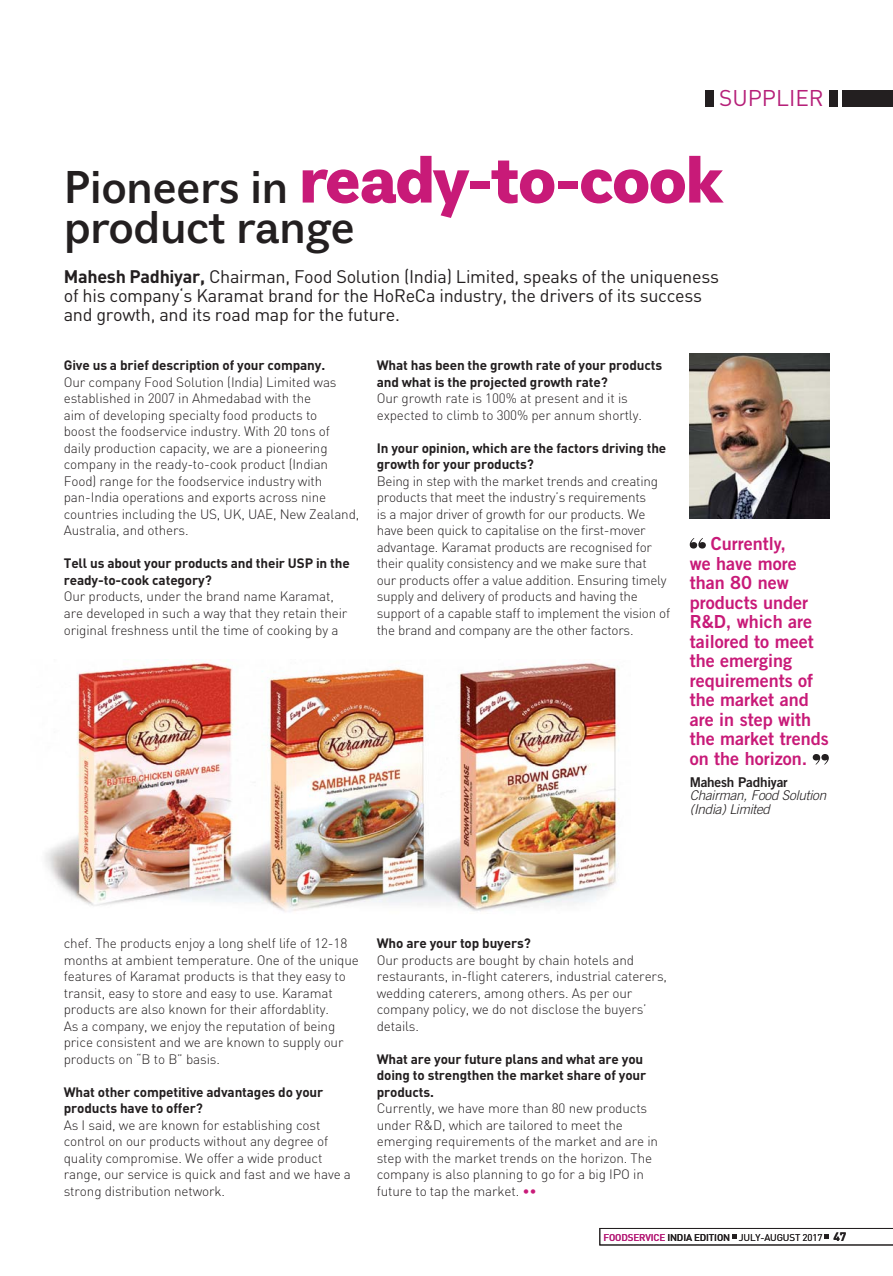
<style>
.page{position:relative;width:893px;height:1276px;background:#fff}
.page>*{position:absolute;margin:0;border:0;box-sizing:border-box;transform-origin:0 0}
.t1{font:800 70.05px "Eau Naturelle Sans";letter-spacing:-.03em;color:#c81a78}
.t2{font:500 48px "Eau Naturelle Sans";letter-spacing:-.015em;color:#231f20}
.t3{font:22.5px "DIN";color:#b62079}
.t4{font:18px/18.8px "DIN";letter-spacing:-.015em;color:#231f20}
.t5{font:18px/19.5px "Trade Gothic Bold Two";color:#c81a78}
.t6{font:300 13.5px/16.5px "DIN";letter-spacing:-.01em;color:#231f20}
.t7{font:700 13.5px/16.5px "DIN";letter-spacing:-.01em;color:#231f20}
.t8{font:italic 300 13.5px/13.5px "Trade Gothic";letter-spacing:-.015em;color:#231f20}
.t9{font:13.5px "Trade Gothic Bold Two";letter-spacing:-.015em;color:#231f20}
.t10{font:9.75px "DIN";letter-spacing:-.015em;color:#231f20}
.s1{font-weight:500;font-size:48px;color:#231f20}
.s2{font-weight:700}
.s3{color:#c81a78}
.s4{font-weight:500;color:#b62079}
.s5{font-weight:500}
.s6{font-weight:700;font-size:12px}
</style>
<div class="page">
<img style="left:45px;top:660px;width:574px;height:252px">
<div style="left:705px;top:90px;width:8px;height:16px;background:#231f20"></div>
<div style="left:829px;top:90px;width:9px;height:16px;background:#231f20"></div>
<div style="left:842px;top:90px;width:51px;height:16px;background:#231f20"></div>
<svg style="left:600px;top:1228px;width:293px;height:17px"></svg>
<svg style="left:690px;top:538px;width:16px;height:10px"></svg>
<svg style="left:813px;top:754px;width:16px;height:10px"></svg>
<img style="left:690px;top:354px;width:139px;height:165px">
<h3 class="t3" style="left:719px;top:90px;width:106px">SUPPLIER</h3>
<h1 class="t1" style="left:64px;top:153px;width:660px"><span class="s1">Pioneers in</span> ready-to-cook</h1>
<h2 class="t2" style="left:64px;top:209px;width:293px">product range</h2>
<h3 class="t4" style="left:64px;top:270px;width:657px"><span class="s2">Mahesh Padhiyar,</span> Chairman, Food Solution (India) Limited, speaks of the uniqueness of his company‘s Karamat brand for the HoReCa industry, the drivers of its success and growth, and its road map for the future.</h3>
<p class="t7" style="left:64px;top:359px;width:263px">Give us a brief description of your company.</p>
<p class="t6" style="left:64px;top:375px;width:297px">Our company Food Solution (India) Limited was established in 2007 in Ahmedabad with the<br>aim of developing specialty food products to<br>boost the foodservice industry. With 20 tons of daily production capacity, we are a pioneering company in the ready-to-cook product (Indian Food) range for the foodservice industry with pan-India operations and exports across nine countries including the US, UK, UAE, New Zealand, Australia, and others.</p>
<p class="t7" style="left:64px;top:557px;width:287px">Tell us about your products and their USP in the ready-to-cook category?</p>
<p class="t6" style="left:64px;top:590px;width:285px">Our products, under the brand name Karamat, are developed in such a way that they retain their original freshness until the time of cooking by a</p>
<p class="t7" style="left:377px;top:359px;width:287px">What has been the growth rate of your products and what is the projected growth rate?</p>
<p class="t6" style="left:377px;top:392px;width:267px">Our growth rate is 100% at present and it is expected to climb to 300% per annum shortly.</p>
<p class="t7" style="left:377px;top:441px;width:291px">In your opinion, which are the factors driving the growth for your products?</p>
<p class="t6" style="left:377px;top:474px;width:295px">Being in step with the market trends and creating products that meet the industry’s requirements<br>is a major driver of growth for our products. We have been quick to capitalise on the first-mover advantage. Karamat products are recognised for their quality consistency and we make sure that<br>our products offer a value addition. Ensuring timely supply and delivery of products and having the support of a capable staff to implement the vision of the brand and company are the other factors.</p>
<h3 class="t5" style="left:690px;top:535px;width:140px;text-indent:21px">Currently,<br>we have more than 80 new products under<br>R&amp;D, which are tailored to meet the emerging requirements of the market and are in step with the market trends on the horizon.</h3>
<p class="t9" style="left:690px;top:777px;width:100px">Mahesh Padhiyar</p>
<p class="t8" style="left:690px;top:790px;width:138px">Chairman, Food Solution (India) Limited</p>
<p class="t6" style="left:64px;top:936px;width:297px">chef. The products enjoy a long shelf life of 12-18 months at ambient temperature. One of the unique features of Karamat products is that they easy to transit, easy to store and easy to use. Karamat products are also known for their affordablity.<br>As a company, we enjoy the reputation of being price consistent and we are known to supply our products on “B to B” basis.</p>
<p class="t7" style="left:64px;top:1085px;width:261px">What other competitive advantages do your products have to offer?</p>
<p class="t6" style="left:64px;top:1118px;width:289px">As I said, we are known for establishing cost control on our products without any degree of quality compromise. We offer a wide product range, our service is quick and fast and we have a strong distribution network.</p>
<p class="t7" style="left:377px;top:936px;width:156px">Who are your top buyers?</p>
<p class="t6" style="left:377px;top:953px;width:292px">Our products are bought by chain hotels and restaurants, in-flight caterers, industrial caterers, wedding caterers, among others. As per our company policy, we do not disclose the buyers’ details.</p>
<p class="t7" style="left:377px;top:1052px;width:271px">What are your future plans and what are you doing to strengthen the market share of your products.</p>
<p class="t6" style="left:377px;top:1101px;width:283px">Currently, we have more than 80 new products under R&amp;D, which are tailored to meet the emerging requirements of the market and are in step with the market trends on the horizon. The company is also planning to go for a big IPO in future to tap the market. <span class="s3">••</span></p>
<p class="t10" style="left:604px;top:1234px;width:244px"><span class="s4">FOODSERVICE</span> <span class="s5">INDIA EDITION</span> JULY-AUGUST 2017 <span class="s6">47</span></p>
</div>
